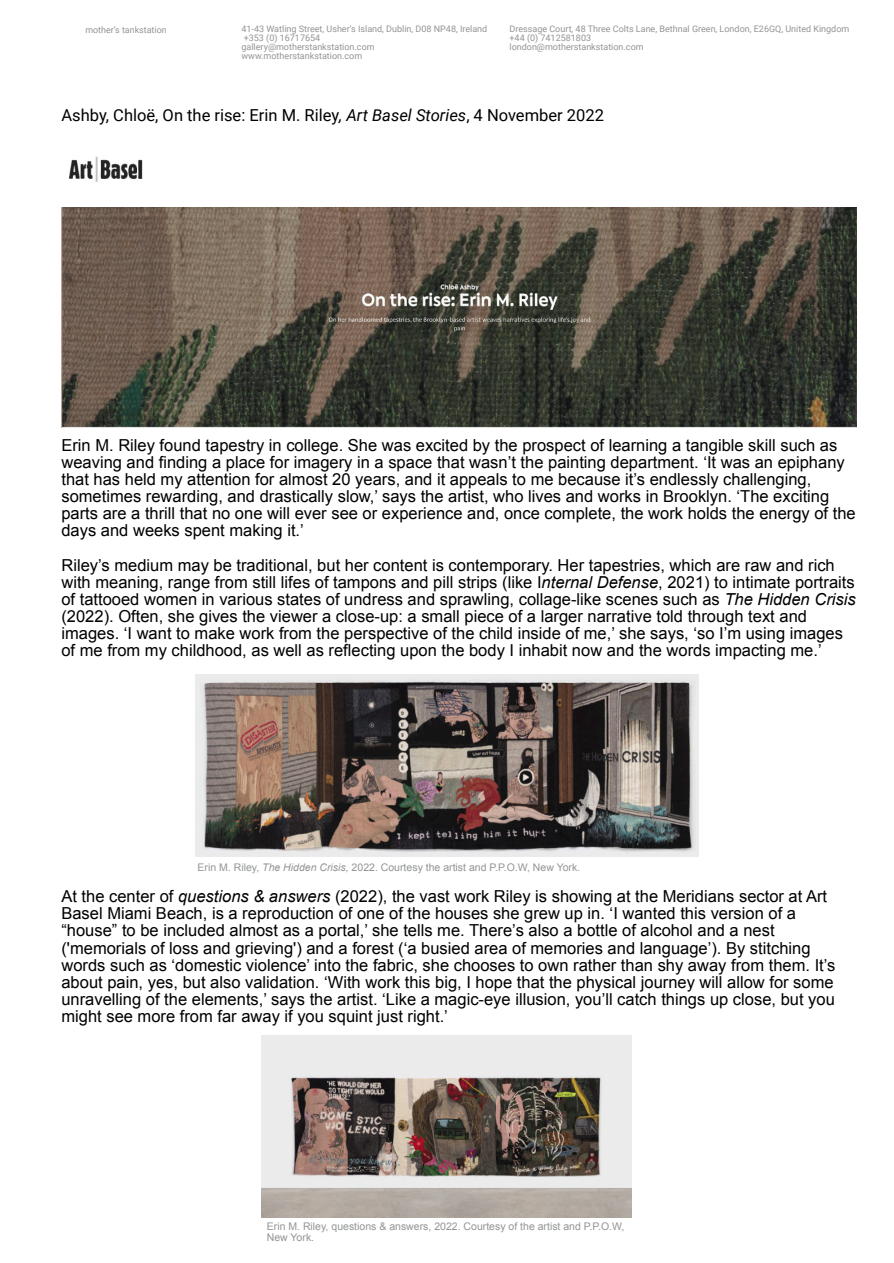
<style>
.page{position:relative;width:894px;height:1263px;background:#fff}
.page>*{position:absolute;margin:0;border:0;box-sizing:border-box;transform-origin:0 0}
.t1{font:16.5px/17.1px "Arial";color:#000}
.t2{font:16.5px "Roboto";color:#000}
.t3{font:10.5px/10.8px "Arial";color:#929496}
.t4{font:9px "Roboto";color:#929496}
.t5{font:8.85px "Roboto";color:#929496}
.s1{font-style:italic}
</style>
<div class="page">
<img style="left:61px;top:208px;width:794px;height:219px">
<img style="left:69px;top:156px;width:74px;height:26px">
<img style="left:195px;top:674px;width:503px;height:183px">
<img style="left:262px;top:1035px;width:369px;height:183px">
<p class="t5" style="left:85px;top:26px;width:83px">mother’s tankstation</p>
<p class="t4" style="left:241px;top:26px;width:247px">41-43 Watling Street, Usher’s Island, Dublin, D08 NP48, Ireland</p>
<p class="t4" style="left:509px;top:26px;width:341px">Dressage Court, 48 Three Colts Lane, Bethnal Green, London, E26GQ, United Kingdom</p>
<p class="t4" style="left:244px;top:34px;width:78px">+353 (0) 16717654</p>
<p class="t4" style="left:509px;top:34px;width:83px">+44 (0) 7412581803</p>
<p class="t4" style="left:241px;top:44px;width:135px">gallery@motherstankstation.com</p>
<p class="t4" style="left:509px;top:44px;width:136px">london@motherstankstation.com</p>
<p class="t4" style="left:241px;top:52px;width:122px">www.motherstankstation.com</p>
<p class="t2" style="left:61px;top:108px;width:544px">Ashby, Chloë, On the rise: Erin M. Riley<span class="s1">, Art Basel Stories</span>, 4 November 2022</p>
<p class="t1" style="left:61px;top:438px;width:795px">Erin M. Riley found tapestry in college. She was excited by the prospect of learning a tangible skill such as weaving and finding a place for imagery in a space that wasn’t the painting department. ‘It was an epiphany that has held my attention for almost 20 years, and it appeals to me because it’s endlessly challenging, sometimes rewarding, and drastically slow,’ says the artist, who lives and works in Brooklyn. ‘The exciting parts are a thrill that no one will ever see or experience and, once complete, the work holds the energy of the days and weeks spent making it.’</p>
<p class="t1" style="left:61px;top:558px;width:795px">Riley’s medium may be traditional, but her content is contemporary. Her tapestries, which are raw and rich with meaning, range from still lifes of tampons and pill strips (like I<span class="s1">nternal Defense</span>, 2021) to intimate portraits of tattooed women in various states of undress and sprawling, collage-like scenes such as <span class="s1">The Hidden Crisis </span>(2022). Often, she gives the viewer a close-up: a small piece of a larger narrative told through text and images. ‘I want to make work from the perspective of the child inside of me,’ she says, ‘so I’m using images of me from my childhood, as well as reflecting upon the body I inhabit now and the words impacting me.’</p>
<p class="t3" style="left:197px;top:863px;width:384px">Erin M. Riley, <span class="s1">The Hidden Crisis,</span> 2022. Courtesy the artist and P.P.O.W, New York.</p>
<p class="t1" style="left:61px;top:889px;width:775px">At the center of <span class="s1">questions &amp; answers</span> (2022), the vast work Riley is showing at the Meridians sector at Art Basel Miami Beach, is a reproduction of one of the houses she grew up in. ‘I wanted this version of a “house” to be included almost as a portal,’ she tells me. There’s also a bottle of alcohol and a nest ('memorials of loss and grieving') and a forest (‘a busied area of memories and language’). By stitching words such as ‘domestic violence’ into the fabric, she chooses to own rather than shy away from them. It’s about pain, yes, but also validation. ‘With work this big, I hope that the physical journey will allow for some unravelling of the elements,’ says the artist. ‘Like a magic-eye illusion, you’ll catch things up close, but you might see more from far away if you squint just right.’</p>
<p class="t3" style="left:267px;top:1222px;width:359px">Erin M. Riley, questions &amp; answers, 2022. Courtesy of the artist and P.P.O.W,<br>New York.</p>
</div>
